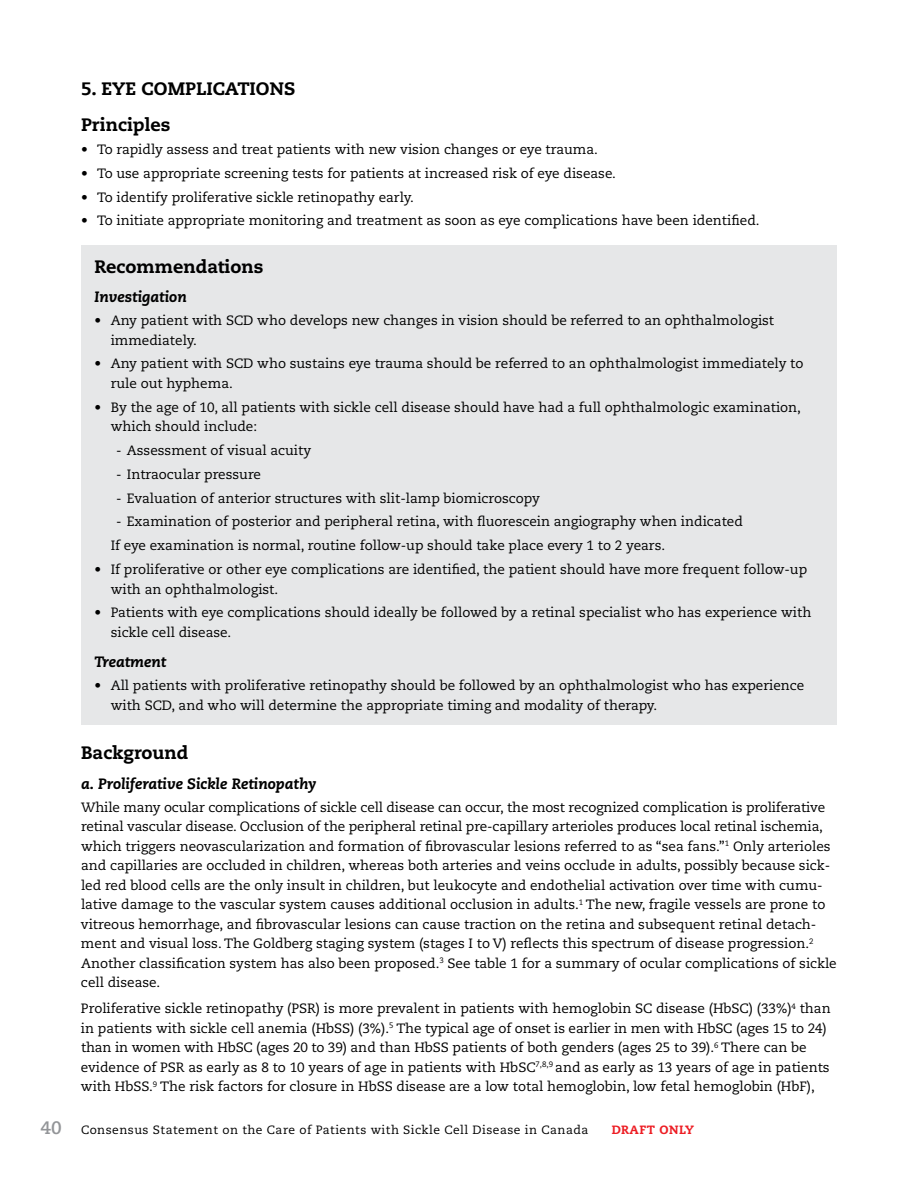
<style>
.page{position:relative;width:918px;height:1188px;background:#fff}
.page>*{position:absolute;margin:0;border:0;box-sizing:border-box;transform-origin:0 0}
.t1{font:800 18px/36.3px "Caecilia";color:#000}
.t2{font:italic 800 15px "Caecilia";color:#000}
.t3{font:13.5px/19.5px "Caecilia";color:#000}
.t4{font:12px "Caecilia";letter-spacing:.04em;color:#000}
.t5{font:800 12px "Caecilia";letter-spacing:.04em;color:#ed1d24}
.s1{font-weight:700;font-size:18px;color:#939598}
</style>
<div class="page">
<div style="left:81px;top:245px;width:756px;height:479px;background:#e6e7e8"></div>
<h1 class="t1" style="left:81px;top:71px;width:216px">5. Eye Complications<br>Principles</h1>
<p class="t3" style="left:81px;top:140px;width:516px">• To rapidly assess and treat patients with new vision changes or eye trauma.</p>
<p class="t3" style="left:81px;top:164px;width:534px">• To use appropriate screening tests for patients at increased risk of eye disease.</p>
<p class="t3" style="left:81px;top:187px;width:333px">• To identify proliferative sickle retinopathy early.</p>
<p class="t3" style="left:81px;top:211px;width:678px">• To initiate appropriate monitoring and treatment as soon as eye complications have been identified.</p>
<h1 class="t1" style="left:94px;top:248px;width:170px">Recommendations</h1>
<p class="t2" style="left:94px;top:288px;width:94px">Investigation</p>
<p class="t3" style="left:94px;top:311px;width:142px">• Any patient with SCD</p>
<p class="t3" style="left:257px;top:311px;width:518px">who develops new changes in vision should be referred to an ophthalmologist</p>
<p class="t3" style="left:111px;top:330px;width:86px">immediately.</p>
<p class="t3" style="left:95px;top:354px;width:142px">• Any patient with SCD</p>
<p class="t3" style="left:257px;top:354px;width:548px">who sustains eye trauma should be referred to an ophthalmologist immediately to</p>
<p class="t3" style="left:111px;top:374px;width:122px">rule out hyphema.</p>
<p class="t3" style="left:111px;top:397px;width:692px;text-indent:-16px">• By the age of 10, all patients with sickle cell disease should have had a full ophthalmologic examination, which should include:</p>
<p class="t3" style="left:116px;top:441px;width:197px">- Assessment of visual acuity</p>
<p class="t3" style="left:116px;top:465px;width:147px">- Intraocular pressure</p>
<p class="t3" style="left:116px;top:488px;width:425px">- Evaluation of anterior structures with slit-lamp biomicroscopy</p>
<p class="t3" style="left:95px;top:510px;width:650px;line-height:23.9px;text-indent:22px">- Examination of posterior and peripheral retina, with fluorescein angiography when indicated<br>If eye examination is normal, routine follow-up should take place every 1 to 2 years.</p>
<p class="t3" style="left:111px;top:560px;width:698px;text-indent:-16px">• If proliferative or other eye complications are identified, the patient should have more frequent follow-up with an ophthalmologist.</p>
<p class="t3" style="left:111px;top:603px;width:702px;text-indent:-16px">• Patients with eye complications should ideally be followed by a retinal specialist who has experience with sickle cell disease.</p>
<p class="t2" style="left:94px;top:653px;width:73px">Treatment</p>
<p class="t3" style="left:111px;top:676px;width:695px;text-indent:-16px">• All patients with proliferative retinopathy should be followed by an ophthalmologist who has experience with SCD</p>
<p class="t3" style="left:172px;top:696px;width:485px">, and who will determine the appropriate timing and modality of therapy.</p>
<h1 class="t1" style="left:81px;top:735px;width:109px">Background</h1>
<p class="t2" style="left:81px;top:775px;width:237px">a. Proliferative Sickle Retinopathy</p>
<p class="t3" style="left:81px;top:797px;width:757px">While many ocular complications of sickle cell disease can occur, the most recognized complication is proliferative retinal vascular disease. Occlusion of the peripheral retinal pre-capillary arterioles produces local retinal ischemia, which triggers neovascularization and formation of fibrovascular lesions referred to as “sea fans.”<sup>1</sup> Only arterioles and capillaries are occluded in children, whereas both arteries and veins occlude in adults, possibly because sick&shy;led red blood cells are the only insult in children, but leukocyte and endothelial activation over time with cumu&shy;lative damage to the vascular system causes additional occlusion in adults. <sup>1</sup> The new, fragile vessels are prone to vitreous hemorrhage, and fibrovascular lesions can cause traction on the retina and subsequent retinal detach&shy;ment and visual loss. The Goldberg staging system (stages I to V) reflects this spectrum of disease progression. <sup>2<br></sup>Another classification system has also been proposed. <sup>3</sup> See table 1 for a summary of ocular complications of sickle cell disease.</p>
<p class="t3" style="left:81px;top:999px;width:751px">Proliferative sickle retinopathy (PSR) is more prevalent in patients with hemoglobin SC disease (HbSC) (33%)<sup>4</sup> than in patients with sickle cell anemia (HbSS) (3%). <sup>5</sup> The typical age of onset is earlier in men with HbSC (ages 15 to 24) than in women with HbSC (ages 20 to 39) and than HbSS patients of both genders (ages 25 to 39). <sup>6</sup> There can be evidence of PSR as early as 8 to 10 years of age in patients with HbSC <sup>7,8,9</sup> and as early as 13 years of age in patients with HbSS. <sup>9</sup> The risk factors for closure in HbSS disease are a low total hemoglobin, low fetal hemoglobin (HbF),</p>
<p class="t4" style="left:40px;top:1123px;width:549px"><span class="s1">40</span> Consensus Statement on the Care of Patients with Sickle Cell Disease in Canada</p>
<p class="t5" style="left:612px;top:1122px;width:84px">DRAFT ONLY</p>
</div>
